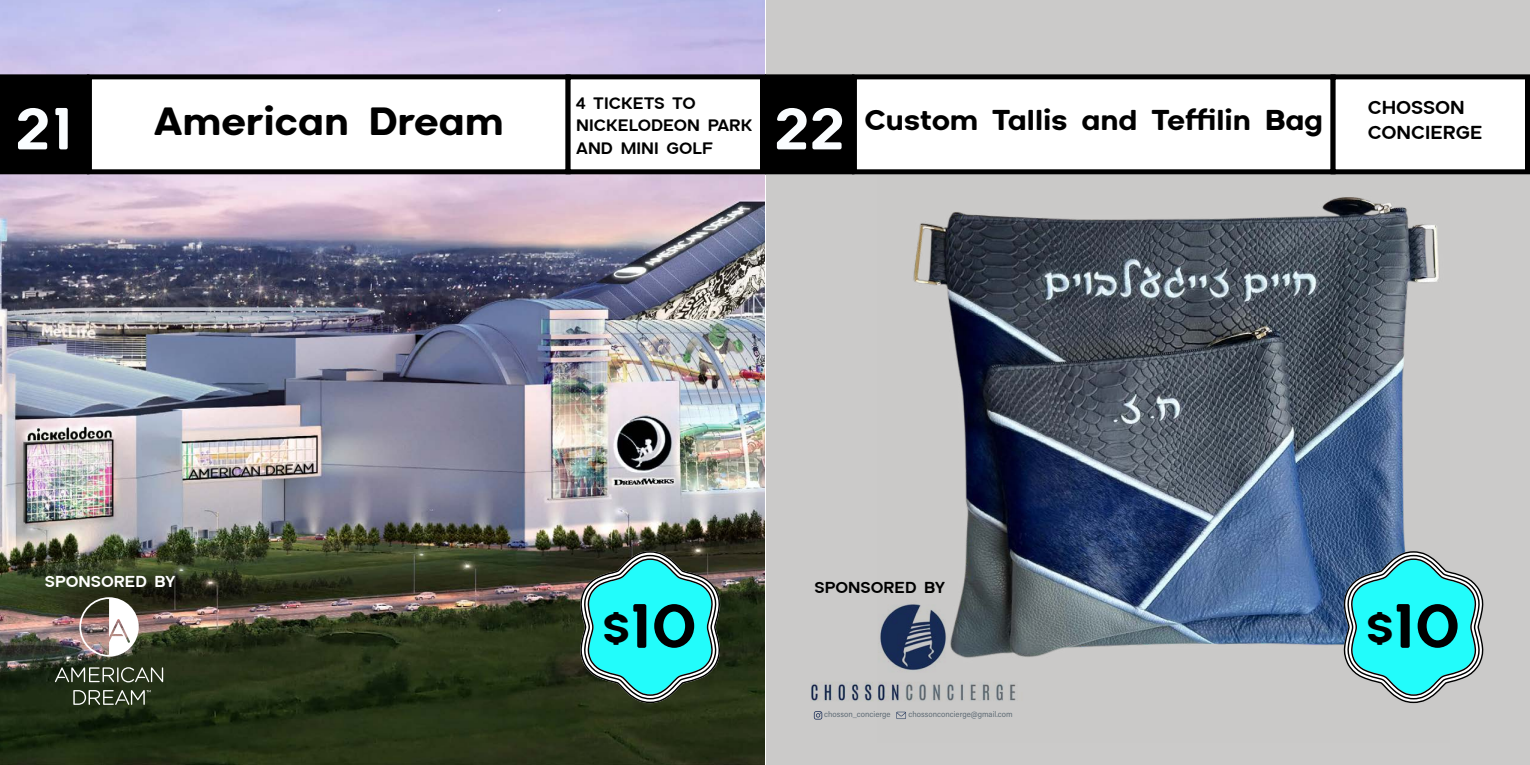
<style>
.page{position:relative;width:1530px;height:765px;background:#fff}
.page>*{position:absolute;margin:0;border:0;box-sizing:border-box;transform-origin:0 0}
.t1{font:700 70.5px "Aceh Soft";color:#000}
.t2{font:700 66.88px "Aceh Soft";color:#fafdff}
.t3{font:700 44.5px "Aceh Soft";color:#000}
.t4{font:700 32.5px "Aceh Soft";color:#000}
.t5{font:600 21.25px/25.5px "Aceh Soft";color:#000}
.t6{font:600 18.75px/22.5px "Aceh Soft";color:#000}
.t7{font:600 18px "Aceh Soft";color:#fff}
.t8{font:600 18px "Aceh Soft";color:#000}
.t9{font:8.12px "Acumin Pro Semi Cond";color:#768794}
.s1{font-size:47px}
</style>
<div class="page">
<div style="left:766px;top:0;width:764px;height:765px;background:#cbcac9"></div>
<img style="left:877px;top:174px;width:573px;height:538px">
<img style="left:0;top:0;width:765px;height:765px">
<svg style="left:577px;top:545px;width:148px;height:165px"></svg>
<svg style="left:1341px;top:545px;width:143px;height:165px"></svg>
<div style="left:89px;top:77px;width:479px;height:95px;background:#fff"></div>
<div style="left:87px;top:74px;width:484px;height:100px;border:5px solid #000"></div>
<div style="left:854px;top:77px;width:479px;height:95px;background:#fff"></div>
<div style="left:852px;top:74px;width:484px;height:100px;border:5px solid #000"></div>
<div style="left:568px;top:77px;width:194px;height:95px;background:#fff"></div>
<div style="left:566px;top:74px;width:199px;height:100px;border:5px solid #000"></div>
<div style="left:1333px;top:77px;width:195px;height:95px;background:#fff"></div>
<div style="left:1331px;top:74px;width:199px;height:100px;border:5px solid #000"></div>
<div style="left:2px;top:77px;width:85px;height:95px;background:#000"></div>
<div style="left:0;top:74px;width:89px;height:100px;border:5px solid #000"></div>
<div style="left:768px;top:77px;width:84px;height:95px;background:#000"></div>
<div style="left:765px;top:74px;width:89px;height:100px;border:5px solid #000"></div>
<img style="left:79px;top:597px;width:60px;height:60px">
<svg style="left:55px;top:667px;width:108px;height:15px"></svg>
<svg style="left:73px;top:690px;width:78px;height:15px"></svg>
<img style="left:811px;top:598px;width:213px;height:111px">
<svg style="left:814px;top:711px;width:8px;height:9px"></svg>
<svg style="left:896px;top:712px;width:10px;height:7px"></svg>
<h3 class="t6" style="left:576px;top:92px;width:178px">4 TICKETS TO<br>NICKELODEON PARK<br>AND MINI GOLF</h3>
<h3 class="t5" style="left:1368px;top:95px;width:116px">CHOSSON<br>CONCIERGE</h3>
<h3 class="t3" style="left:154px;top:97px;width:352px">American Dream</h3>
<h3 class="t4" style="left:865px;top:102px;width:460px">Custom Tallis and Teffilin Bag</h3>
<h2 class="t2" style="left:16px;top:92px;width:58px">21</h2>
<h2 class="t2" style="left:775px;top:92px;width:70px">22</h2>
<h2 class="t2" style="left:793px;top:92px;width:35px">2</h2>
<h3 class="t7" style="left:45px;top:572px;width:132px">SPONSORED BY</h3>
<h3 class="t8" style="left:815px;top:578px;width:132px">SPONSORED BY</h3>
<h1 class="t1" style="left:603px;top:588px;width:96px"><span class="s1">$</span>10</h1>
<h1 class="t1" style="left:1366px;top:588px;width:96px"><span class="s1">$</span>10</h1>
<p class="t9" style="left:824px;top:709px;width:68px">chosson_concierge</p>
<p class="t9" style="left:909px;top:709px;width:106px">chossonconcierge@gmail.com</p>
</div>
